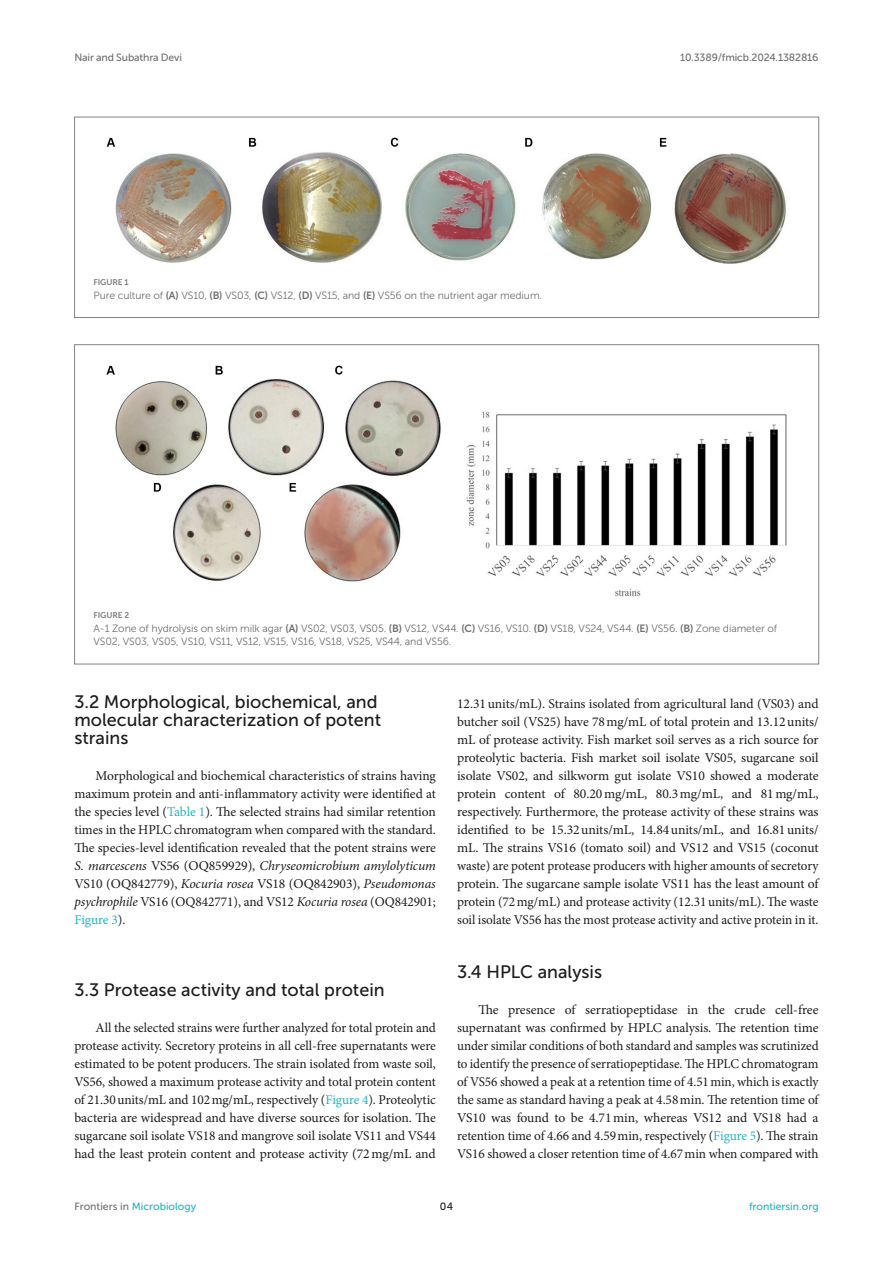
<style>
.page{position:relative;width:893px;height:1263px;background:#fff}
.page>*{position:absolute;margin:0;border:0;box-sizing:border-box;transform-origin:0 0}
.HEAD_2{font:18px/18px "Museo Sans 500";color:#1b1c1b}
.TEXT_FLUSH{font:13.5px/18px "Minion Pro";letter-spacing:-.005em;color:#1b1c1b;text-align:justify}
.FIG_LEG{font:10.5px/13.5px "Museo Sans 300";letter-spacing:-.01em;color:#706f70}
.t1{font:10.5px "Museo Sans 500";letter-spacing:-.015em;color:#706f70}
.t2{font:10.5px "Museo Sans 500";color:#1db5c3}
.t3{font:10.5px "Museo Sans 500";color:#1b1c1b}
.FIG_HD{font:8.25px "Museo Sans 700";letter-spacing:-.01em;color:#7e7f7f}
.s1{font-family:"Museo Sans 700"}
.s2{color:#1db5c3}
.s3{font-style:italic}
.s4{color:#706f70}
</style>
<div class="page">
<img style="left:106px;top:137px;width:680px;height:127px">
<div style="left:74px;top:117px;width:745px;height:201px;border:1px solid #808285"></div>
<img style="left:106px;top:365px;width:681px;height:232px">
<p class="t1" style="left:74px;top:51px;width:109px">Nair and Subathra Devi</p>
<p class="t1" style="left:680px;top:51px;width:140px">10.3389/fmicb.2024.1382816</p>
<p class="FIG_HD" style="left:94px;top:278px;width:37px">FIGURE 1</p>
<p class="FIG_LEG" style="left:94px;top:288px;width:450px">Pure culture of <span class="s1">(A)</span> VS10, <span class="s1">(B)</span> VS03, <span class="s1">(C)</span> VS12, <span class="s1">(D)</span> VS15, and <span class="s1">(E)</span> VS56 on the nutrient agar medium.</p>
<p class="FIG_HD" style="left:94px;top:611px;width:37px">FIGURE 2</p>
<p class="FIG_LEG" style="left:94px;top:621px;width:685px">A-1 Zone of hydrolysis on skim milk agar <span class="s1">(A)</span> VS02, VS03, VS05. <span class="s1">(B)</span> VS12, VS44. <span class="s1">(C)</span> VS16, VS10. <span class="s1">(D)</span> VS18, VS24, VS44. <span class="s1">(E)</span> VS56. <span class="s1">(B)</span> Zone diameter of<br>VS02, VS03, VS05, VS10, VS11, VS12, VS15, VS16, VS18, VS25, VS44, and VS56.</p>
<p class="HEAD_2" style="left:74px;top:693px;width:308px">3.2 Morphological, biochemical, and molecular characterization of potent strains</p>
<p class="TEXT_FLUSH" style="left:74px;top:767px;width:363px;text-indent:21px">Morphological and biochemical characteristics of strains having maximum protein and anti-inflammatory activity were identified at the species level (<span class="s2">Table 1</span>). The selected strains had similar retention times in the HPLC chromatogram when compared with the standard.<br>The species-level identification revealed that the potent strains were <span class="s3">S. marcescens</span> VS56 (OQ859929), <span class="s3">Chryseomicrobium amylolyticum </span>VS10 (OQ842779), <span class="s3">Kocuria rosea</span> VS18 (OQ842903), <span class="s3">Pseudomonas psychrophile</span> VS16 (OQ842771), and VS12 <span class="s3">Kocuria rosea</span> (OQ842901; <span class="s2">Figure 3</span>).</p>
<p class="HEAD_2" style="left:74px;top:981px;width:312px">3.3 Protease activity and total protein</p>
<p class="TEXT_FLUSH" style="left:74px;top:1019px;width:363px;text-indent:21px">All the selected strains were further analyzed for total protein and protease activity. Secretory proteins in all cell-free supernatants were estimated to be potent producers. The strain isolated from waste soil, VS56, showed a maximum protease activity and total protein content of 21.30units/mL and 102mg/mL, respectively (<span class="s2">Figure 4</span>). Proteolytic bacteria are widespread and have diverse sources for isolation. The sugarcane soil isolate VS18 and mangrove soil isolate VS11 and VS44 had the least protein content and protease activity (72mg/mL and</p>
<p class="TEXT_FLUSH" style="left:457px;top:695px;width:363px">12.31units/mL). Strains isolated from agricultural land (VS03) and butcher soil (VS25) have 78mg/mL of total protein and 13.12units/ mL of protease activity. Fish market soil serves as a rich source for proteolytic bacteria. Fish market soil isolate VS05, sugarcane soil isolate VS02, and silkworm gut isolate VS10 showed a moderate protein content of 80.20mg/mL, 80.3mg/mL, and 81mg/mL, respectively. Furthermore, the protease activity of these strains was identified to be 15.32units/mL, 14.84units/mL, and 16.81units/ mL. The strains VS16 (tomato soil) and VS12 and VS15 (coconut waste) are potent protease producers with higher amounts of secretory protein. The sugarcane sample isolate VS11 has the least amount of protein (72mg/mL) and protease activity (12.31units/mL). The waste soil isolate VS56 has the most protease activity and active protein in it.</p>
<p class="HEAD_2" style="left:457px;top:963px;width:147px">3.4 HPLC analysis</p>
<p class="TEXT_FLUSH" style="left:457px;top:1001px;width:363px;text-indent:21px">The presence of serratiopeptidase in the crude cell-free supernatant was confirmed by HPLC analysis. The retention time under similar conditions of both standard and samples was scrutinized to identify the presence of serratiopeptidase. The HPLC chromatogram of VS56 showed a peak at a retention time of 4.51min, which is exactly the same as standard having a peak at 4.58min. The retention time of VS10 was found to be 4.71min, whereas VS12 and VS18 had a retention time of 4.66 and 4.59min, respectively (<span class="s2">Figure 5</span>). The strain VS16 showed a closer retention time of 4.67min when compared with</p>
<p class="t2" style="left:74px;top:1200px;width:123px"><span class="s4">Frontiers in</span> Microbiology</p>
<p class="t3" style="left:440px;top:1200px;width:15px">04</p>
<p class="t2" style="left:749px;top:1200px;width:71px">frontiersin.org</p>
</div>
